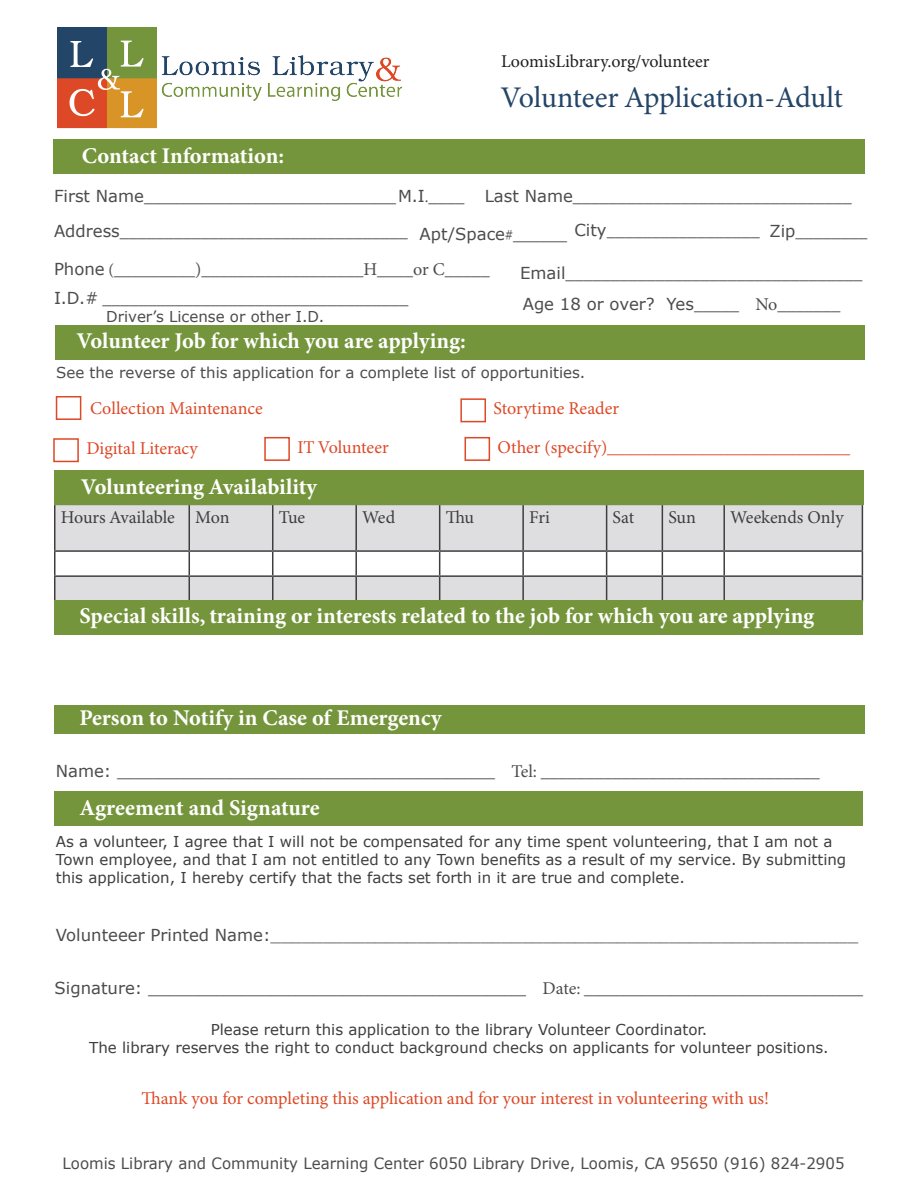
<style>
.page{position:relative;width:918px;height:1188px;background:#fff}
.page>*{position:absolute;margin:0;border:0;box-sizing:border-box;transform-origin:0 0}
.t1{font:30px "Minion Pro";letter-spacing:-.005em;color:#234567}
.t2{font:700 22.5px "Minion Pro";letter-spacing:-.005em;color:#fff}
.t3{font:18px "Minion Pro";letter-spacing:-.01em;color:#4b4c4d}
.t4{font:18px "Minion Pro";color:#dd4826}
.t5{font:18px "Minion Pro";letter-spacing:-.005em;color:#231f20}
.t6{font:16.5px "Verdana";color:#4b4c4d}
.t7{font:15.6px "Verdana";color:#4b4c4d;scale:.96 1}
.t8{font:15px/18px "Verdana";color:#3e3e3f}
.t9{font:15px "Verdana";color:#4b4c4d}
.s1{font-family:"Verdana";font-size:16.5px}
.s2{font-size:16.5px}
.s3{font-family:"Minion Pro"}
.s4{font-family:"Minion Pro";font-size:18px}
</style>
<div class="page">
<img style="left:57px;top:27px;width:346px;height:102px">
<div style="left:56px;top:396px;width:25px;height:24px;border:2px solid #dd4826"></div>
<div style="left:460px;top:398px;width:26px;height:24px;border:2px solid #dd4826"></div>
<div style="left:53px;top:438px;width:26px;height:24px;border:2px solid #dd4826"></div>
<div style="left:264px;top:437px;width:26px;height:24px;border:2px solid #dd4826"></div>
<div style="left:465px;top:437px;width:25px;height:24px;border:2px solid #dd4826"></div>
<div style="left:55px;top:326px;width:810px;height:34px;background:#75953c"></div>
<svg style="left:55px;top:505px;width:807px;height:95px;fill:#dedee0"></svg>
<hr style="left:54px;top:504px;width:135px;height:1px;background:#231f20">
<hr style="left:54px;top:505px;width:1px;height:45px;background:#231f20">
<hr style="left:189px;top:504px;width:84px;height:1px;background:#231f20">
<hr style="left:189px;top:505px;width:1px;height:45px;background:#231f20">
<hr style="left:273px;top:504px;width:83px;height:1px;background:#231f20">
<hr style="left:272px;top:505px;width:1px;height:45px;background:#231f20">
<hr style="left:356px;top:504px;width:84px;height:1px;background:#231f20">
<hr style="left:355px;top:505px;width:2px;height:45px;background:#231f20">
<hr style="left:440px;top:504px;width:83px;height:1px;background:#231f20">
<hr style="left:439px;top:505px;width:1px;height:45px;background:#231f20">
<hr style="left:523px;top:504px;width:84px;height:1px;background:#231f20">
<hr style="left:522px;top:505px;width:2px;height:45px;background:#231f20">
<hr style="left:607px;top:504px;width:55px;height:1px;background:#231f20">
<hr style="left:606px;top:505px;width:1px;height:45px;background:#231f20">
<hr style="left:662px;top:504px;width:62px;height:1px;background:#231f20">
<hr style="left:662px;top:505px;width:1px;height:45px;background:#231f20">
<hr style="left:724px;top:504px;width:139px;height:1px;background:#231f20">
<hr style="left:723px;top:505px;width:2px;height:45px;background:#231f20">
<hr style="left:862px;top:505px;width:1px;height:45px;background:#231f20">
<hr style="left:54px;top:550px;width:135px;height:2px;background:#231f20">
<hr style="left:189px;top:550px;width:84px;height:2px;background:#231f20">
<hr style="left:273px;top:550px;width:83px;height:2px;background:#231f20">
<hr style="left:356px;top:550px;width:84px;height:2px;background:#231f20">
<hr style="left:355px;top:552px;width:2px;height:23px;background:#231f20">
<hr style="left:440px;top:550px;width:83px;height:2px;background:#231f20">
<hr style="left:523px;top:550px;width:84px;height:2px;background:#231f20">
<hr style="left:522px;top:552px;width:2px;height:23px;background:#231f20">
<hr style="left:607px;top:550px;width:55px;height:2px;background:#231f20">
<hr style="left:662px;top:550px;width:62px;height:2px;background:#231f20">
<hr style="left:724px;top:550px;width:139px;height:2px;background:#231f20">
<hr style="left:723px;top:552px;width:2px;height:23px;background:#231f20">
<hr style="left:54px;top:575px;width:135px;height:2px;background:#231f20">
<svg style="left:54px;top:552px;width:1px;height:48px"></svg>
<hr style="left:189px;top:575px;width:84px;height:2px;background:#231f20">
<svg style="left:189px;top:552px;width:1px;height:48px"></svg>
<hr style="left:273px;top:575px;width:83px;height:2px;background:#231f20">
<svg style="left:272px;top:552px;width:1px;height:48px"></svg>
<hr style="left:356px;top:575px;width:84px;height:2px;background:#231f20">
<hr style="left:355px;top:577px;width:2px;height:23px;background:#231f20">
<hr style="left:440px;top:575px;width:83px;height:2px;background:#231f20">
<svg style="left:439px;top:552px;width:1px;height:48px"></svg>
<hr style="left:523px;top:575px;width:84px;height:2px;background:#231f20">
<hr style="left:522px;top:577px;width:2px;height:23px;background:#231f20">
<hr style="left:607px;top:575px;width:55px;height:2px;background:#231f20">
<svg style="left:606px;top:552px;width:1px;height:48px"></svg>
<hr style="left:662px;top:575px;width:62px;height:2px;background:#231f20">
<svg style="left:662px;top:552px;width:1px;height:48px"></svg>
<hr style="left:724px;top:575px;width:139px;height:2px;background:#231f20">
<hr style="left:723px;top:577px;width:2px;height:23px;background:#231f20">
<svg style="left:862px;top:552px;width:1px;height:48px"></svg>
<hr style="left:54px;top:600px;width:135px;height:2px;background:#231f20">
<hr style="left:189px;top:600px;width:84px;height:2px;background:#231f20">
<hr style="left:273px;top:600px;width:83px;height:2px;background:#231f20">
<hr style="left:356px;top:600px;width:84px;height:2px;background:#231f20">
<hr style="left:440px;top:600px;width:83px;height:2px;background:#231f20">
<hr style="left:523px;top:600px;width:84px;height:2px;background:#231f20">
<hr style="left:607px;top:600px;width:55px;height:2px;background:#231f20">
<hr style="left:662px;top:600px;width:62px;height:2px;background:#231f20">
<hr style="left:724px;top:600px;width:139px;height:2px;background:#231f20">
<div style="left:54px;top:470px;width:809px;height:34px;background:#75953c"></div>
<div style="left:55px;top:601px;width:808px;height:34px;background:#75953c"></div>
<div style="left:55px;top:705px;width:810px;height:29px;background:#75953c"></div>
<div style="left:55px;top:791px;width:808px;height:35px;background:#75953c"></div>
<div style="left:53px;top:140px;width:812px;height:34px;background:#75953c"></div>
<p class="t5" style="left:501px;top:51px;width:210px">LoomisLibrary.org/volunteer</p>
<p class="t2" style="left:82px;top:142px;width:204px">Contact Information:</p>
<p class="t1" style="left:501px;top:79px;width:344px">Volunteer Application-Adult</p>
<p class="t3" style="left:54px;top:185px;width:412px"><span class="s1">First Name</span>____________________________<span class="s1">M.I</span><span class="s2">.</span>____</p>
<p class="t3" style="left:485px;top:185px;width:369px"><span class="s1">Last Name</span>_______________________________</p>
<p class="t3" style="left:54px;top:221px;width:355px"><span class="s1">Address</span>________________________________</p>
<p class="t6" style="left:420px;top:224px;width:149px">Apt/Space<span class="s3">#</span><span class="s4">______</span></p>
<p class="t3" style="left:574px;top:220px;width:187px"><span class="s1">City</span>_________________</p>
<p class="t3" style="left:770px;top:221px;width:100px"><span class="s1">Zip</span>________</p>
<p class="t3" style="left:54px;top:258px;width:437px"><span class="s1">Phone</span> <span class="s2">(</span>_________)__________________H____or C_____</p>
<p class="t3" style="left:520px;top:263px;width:344px"><span class="s1">Email</span>_________________________________</p>
<p class="t3" style="left:54px;top:287px;width:356px"><span class="s1">I.D.#</span> __________________________________</p>
<p class="t6" style="left:523px;top:293px;width:319px">Age 18 or over? Yes<span class="s4">_____ No_______</span></p>
<p class="t9" style="left:106px;top:307px;width:220px">Driver’s License or other I.D.</p>
<p class="t2" style="left:77px;top:327px;width:391px">Volunteer Job for which you are applying:</p>
<p class="t9" style="left:56px;top:363px;width:531px">See the reverse of this application for a complete list of opportunities.</p>
<p class="t4" style="left:90px;top:398px;width:174px">Collection Maintenance</p>
<p class="t4" style="left:494px;top:398px;width:127px">Storytime Reader</p>
<p class="t4" style="left:86px;top:438px;width:113px">Digital Literacy</p>
<p class="t4" style="left:297px;top:436px;width:93px">IT Volunteer</p>
<p class="t4" style="left:498px;top:436px;width:354px">Other (specify)___________________________</p>
<p class="t2" style="left:81px;top:473px;width:237px">Volunteering Availability</p>
<p class="t5" style="left:61px;top:507px;width:170px">Hours Available Mon</p>
<p class="t5" style="left:279px;top:507px;width:28px">Tue</p>
<p class="t5" style="left:362px;top:507px;width:34px">Wed</p>
<p class="t5" style="left:446px;top:507px;width:30px">Thu</p>
<p class="t5" style="left:529px;top:507px;width:22px">Fri</p>
<p class="t5" style="left:613px;top:507px;width:23px">Sat</p>
<p class="t5" style="left:668px;top:507px;width:29px">Sun</p>
<p class="t5" style="left:730px;top:507px;width:115px">Weekends Only</p>
<p class="t2" style="left:79px;top:603px;width:736px">Special skills, training or interests related to the job for which you are applying</p>
<p class="t2" style="left:79px;top:704px;width:364px">Person to Notify in Case of Emergency</p>
<p class="t3" style="left:56px;top:761px;width:766px"><span class="s1">Name:</span> __________________________________________ Tel: _______________________________</p>
<p class="t2" style="left:79px;top:795px;width:242px">Agreement and Signature</p>
<p class="t8" style="left:56px;top:833px;width:792px">As a volunteer, I agree that I will not be compensated for any time spent volunteering, that I am not a<br>Town employee, and that I am not entitled to any Town benefits as a result of my service. By submitting this application, I hereby certify that the facts set forth in it are true and complete.</p>
<p class="t6" style="left:56px;top:924px;width:804px">Volunteeer Printed Name:________________________________________________________</p>
<p class="t3" style="left:55px;top:978px;width:810px"><span class="s1">Signature:</span> __________________________________________ Date: _______________________________</p>
<p class="t8" style="left:211px;top:1021px;width:498px">Please return this application to the library Volunteer Coordinator.</p>
<p class="t8" style="left:89px;top:1039px;width:741px">The library reserves the right to conduct background checks on applicants for volunteer positions.</p>
<p class="t4" style="left:142px;top:1087px;width:629px">Thank you for completing this application and for your interest in volunteering with us!</p>
<p class="t7" style="left:63px;top:1153px;width:816px">Loomis Library and Community Learning Center 6050 Library Drive, Loomis, CA 95650 (916) 824-2905</p>
</div>
